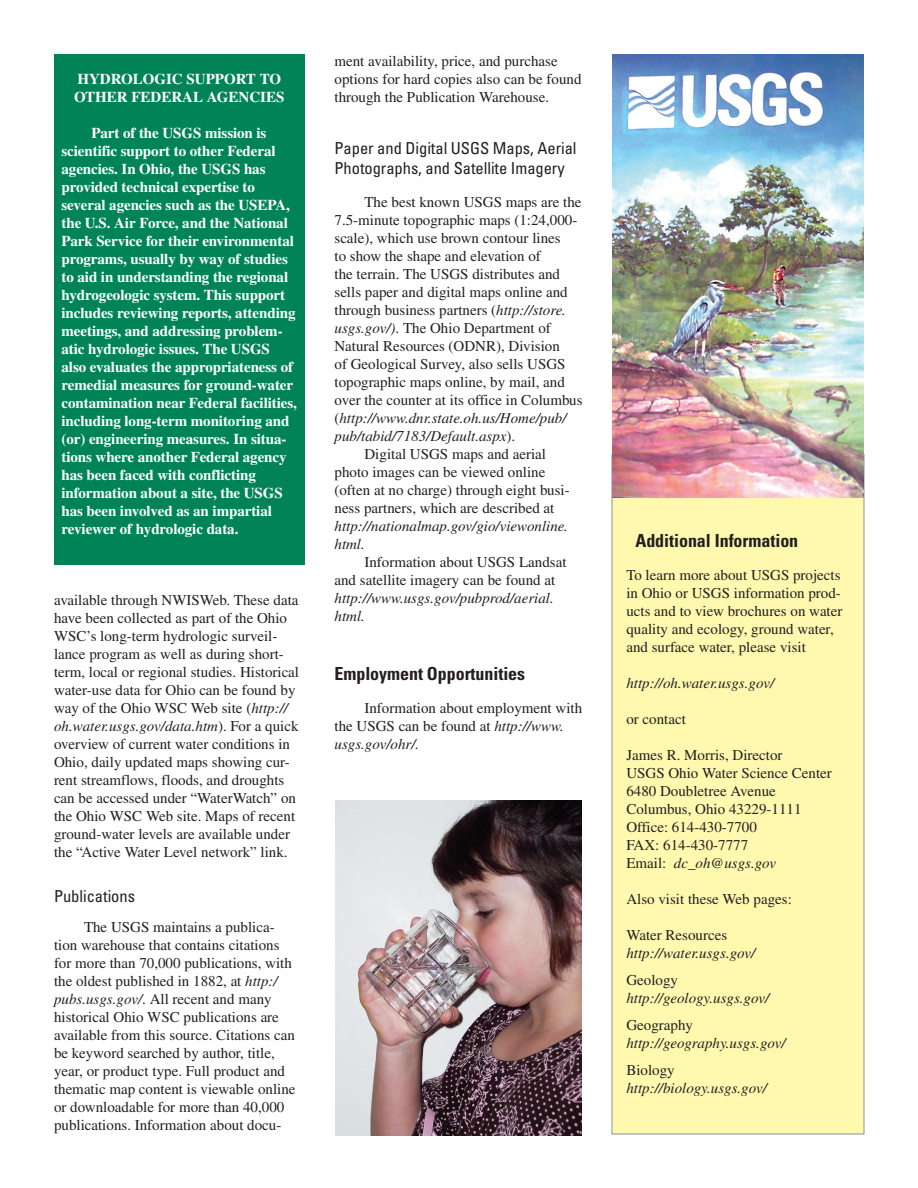
<style>
.page{position:relative;width:918px;height:1188px;background:#fff}
.page>*{position:absolute;margin:0;border:0;box-sizing:border-box;transform-origin:0 0}
.heading_2{font:700 condensed 18px "Univers";letter-spacing:-.005em;color:#231f20}
.heading_3{font:condensed 16.5px/19.8px "Univers";letter-spacing:-.005em;color:#231f20}
.Body_Text{font:15px/18px "Times";color:#231f20}
.Body_Text-2{font:700 15px/18px "Times";letter-spacing:-.005em;color:#fff}
.BodyNoIndent{font:italic 15px/18px "Times";color:#231f20}
.BodyNoIndent-2{font:15px/18px "Times";color:#231f20}
.s1{font-style:italic}
.s2{font-style:normal}
</style>
<div class="page">
<div style="left:612px;top:454px;width:252px;height:680px;background:#fff9b0"></div>
<div style="left:54px;top:54px;width:250px;height:510px;background:#008457"></div>
<img style="left:335px;top:800px;width:247px;height:335px">
<img style="left:612px;top:54px;width:252px;height:443px">
<p class="Body_Text-2" style="left:74px;top:69px;width:212px">HYDROLOGIC SUPPORT TO<br>OTHER FEDERAL AGENCIES</p>
<p class="Body_Text-2" style="left:62px;top:123px;width:237px;text-indent:30px">Part of the USGS mission is scientific support to other Federal agencies. In Ohio, the USGS has provided technical expertise to several agencies such as the USEPA, the U.S. Air Force, and the National Park Service for their environmental programs, usually by way of studies to aid in understanding the regional hydrogeologic system. This support includes reviewing reports, attending meetings, and addressing problem&shy;atic hydrologic issues. The USGS also evaluates the appropriateness of remedial measures for ground-water contamination near Federal facilities, including long-term monitoring and (or) engineering measures. In situa&shy;tions where another Federal agency has been faced with conflicting information about a site, the USGS has been involved as an impartial reviewer of hydrologic data.</p>
<p class="Body_Text" style="left:54px;top:591px;width:247px">available through NWISWeb. These data have been collected as part of the Ohio WSC’s long-term hydrologic surveil&shy;lance program as well as during short&shy;term, local or regional studies. Historical water-use data for Ohio can be found by way of the Ohio WSC Web site (<span class="s1">http:// oh.water.usgs.gov/data.htm</span>). For a quick overview of current water conditions in Ohio, daily updated maps showing cur&shy;rent streamflows, floods, and droughts can be accessed under “WaterWatch” on the Ohio WSC Web site. Maps of recent ground-water levels are available under the “Active Water Level network” link.</p>
<p class="heading_3" style="left:54px;top:886px;width:83px">Publications</p>
<p class="Body_Text" style="left:54px;top:918px;width:243px;text-indent:30px">The USGS maintains a publica&shy;tion warehouse that contains citations for more than 70,000 publications, with the oldest published in 1882, at <span class="s1">http:/ pubs.usgs.gov/</span>. All recent and many historical Ohio WSC publications are available from this source. Citations can be keyword searched by author, title, year, or product type. Full product and thematic map content is viewable online or downloadable for more than 40,000 publications. Information about docu-</p>
<p class="Body_Text" style="left:334px;top:52px;width:249px">ment availability, price, and purchase options for hard copies also can be found through the Publication Warehouse.</p>
<p class="heading_3" style="left:334px;top:138px;width:244px">Paper and Digital USGS Maps, Aerial<br>Photographs, and Satellite Imagery</p>
<p class="Body_Text" style="left:334px;top:193px;width:250px;text-indent:30px">The best known USGS maps are the 7.5-minute topographic maps (1:24,000- scale), which use brown contour lines<br>to show the shape and elevation of<br>the terrain. The USGS distributes and sells paper and digital maps online and through business partners (<span class="s1">http://store. usgs.gov/)</span>. The Ohio Department of Natural Resources (ODNR), Division<br>of Geological Survey, also sells USGS topographic maps online, by mail, and over the counter at its office in Columbus (<span class="s1">http://www.dnr.state.oh.us/Home/pub/ pub/tabid/7183/Default.aspx</span>).</p>
<p class="Body_Text" style="left:334px;top:445px;width:237px;text-indent:30px">Digital USGS maps and aerial photo images can be viewed online (often at no charge) through eight busi&shy;ness partners, which are described at <span class="s1">http://nationalmap.gov/gio/viewonline. html.</span></p>
<p class="Body_Text" style="left:334px;top:553px;width:234px;text-indent:30px">Information about USGS Landsat and satellite imagery can be found at <span class="s1">http://www.usgs.gov/pubprod/aerial. html.</span></p>
<p class="heading_2" style="left:334px;top:662px;width:192px">Employment Opportunities</p>
<p class="Body_Text" style="left:334px;top:698px;width:249px;text-indent:30px">Information about employment with the USGS can be found at <span class="s1">http://www. usgs.gov/ohr/.</span></p>
<p class="heading_2" style="left:635px;top:529px;width:164px">Additional Information</p>
<p class="BodyNoIndent-2" style="left:626px;top:565px;width:218px">To learn more about USGS projects in Ohio or USGS information prod&shy;ucts and to view brochures on water quality and ecology, ground water, and surface water, please visit</p>
<p class="BodyNoIndent" style="left:626px;top:674px;width:149px">http://oh.water.usgs.gov/</p>
<p class="Body_Text" style="left:626px;top:709px;width:61px">or contact</p>
<p class="Body_Text" style="left:626px;top:745px;width:158px">James R. Morris, Director</p>
<p class="Body_Text" style="left:626px;top:763px;width:207px">USGS Ohio Water Science Center</p>
<p class="Body_Text" style="left:626px;top:781px;width:151px">6480 Doubletree Avenue</p>
<p class="Body_Text" style="left:626px;top:799px;width:177px">Columbus, Ohio 43229-1111</p>
<p class="Body_Text" style="left:626px;top:817px;width:132px">Office: 614-430-7700</p>
<p class="Body_Text" style="left:626px;top:835px;width:123px">FAX: 614-430-7777</p>
<p class="BodyNoIndent" style="left:626px;top:854px;width:151px"><span class="s2">Email:</span> dc_oh@usgs.gov</p>
<p class="Body_Text" style="left:626px;top:889px;width:167px">Also visit these Web pages:</p>
<p class="BodyNoIndent-2" style="left:626px;top:925px;width:102px">Water Resources</p>
<p class="BodyNoIndent" style="left:626px;top:944px;width:131px">http://water.usgs.gov/</p>
<p class="BodyNoIndent" style="left:626px;top:971px;width:144px"><span class="s2">Geology </span>http://geology.usgs.gov/</p>
<p class="BodyNoIndent" style="left:626px;top:1016px;width:161px"><span class="s2">Geography </span>http://geography.usgs.gov/</p>
<p class="BodyNoIndent" style="left:626px;top:1061px;width:142px"><span class="s2">Biology </span>http://biology.usgs.gov/</p>
</div>
